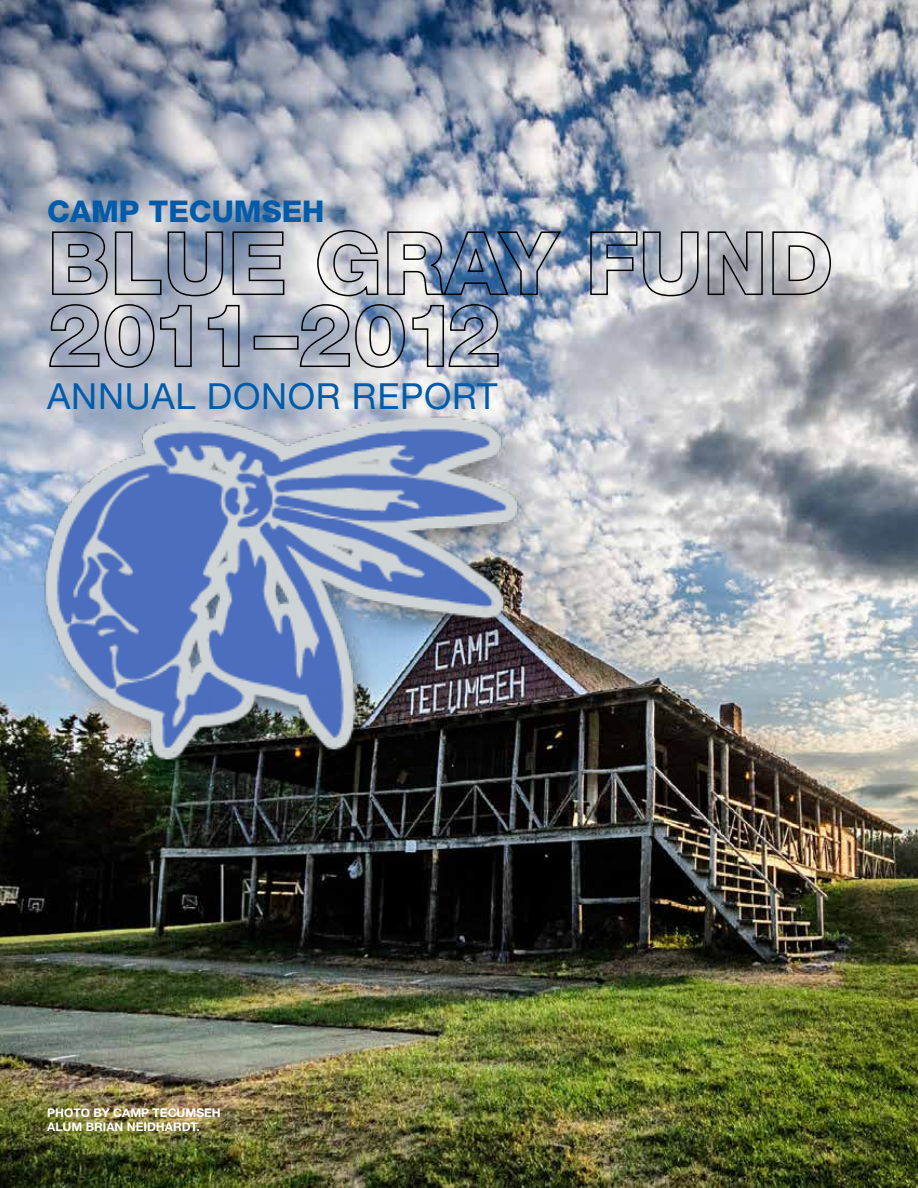
<style>
.page{position:relative;width:918px;height:1188px;background:#fff}
.page>*{position:absolute;margin:0;border:0;box-sizing:border-box;transform-origin:0 0}
.t1{font:36px "Helvetica Neue LT Std";letter-spacing:.02em;color:#005cab}
.t2{font:800 30px "Helvetica Neue LT Std";color:#005cab}
.t3{font:700 12px/14.4px "Helvetica Neue LT Std";color:#fff}
</style>
<div class="page">
<img style="left:0;top:0;width:918px;height:1188px">
<img style="left:38px;top:409px;width:503px;height:370px">
<svg style="left:51px;top:231px;width:57px;height:65px;background:#959ba7"></svg>
<svg style="left:114px;top:231px;width:110px;height:66px;background:#939bab"></svg>
<svg style="left:232px;top:231px;width:53px;height:65px;background:#8d95a3"></svg>
<svg style="left:316px;top:229px;width:63px;height:68px;background:#b8b8bd"></svg>
<img style="left:386px;top:230px;width:176px;height:66px">
<img style="left:589px;top:231px;width:110px;height:66px">
<svg style="left:707px;top:231px;width:57px;height:65px;background:#96989e"></svg>
<svg style="left:772px;top:231px;width:60px;height:65px;background:#bababa"></svg>
<svg style="left:49px;top:303px;width:143px;height:66px;background:#9ca2af"></svg>
<svg style="left:207px;top:304px;width:33px;height:64px;background:#99a1af"></svg>
<div style="left:254px;top:336px;width:45px;height:14px;border:2px solid #000"></div>
<svg style="left:299px;top:303px;width:107px;height:66px;background:#a0a8b4"></svg>
<img style="left:412px;top:303px;width:87px;height:65px">
<h2 class="t2" style="left:47px;top:194px;width:279px">CAMP TECUMSEH</h2>
<h1 class="t1" style="left:47px;top:375px;width:452px">ANNUAL DONOR REPORT</h1>
<p class="t3" style="left:47px;top:1105px;width:175px">PHOTO BY CAMP TECUMSEH<br>ALUM BRIAN NEIDHARDT.</p>
</div>
